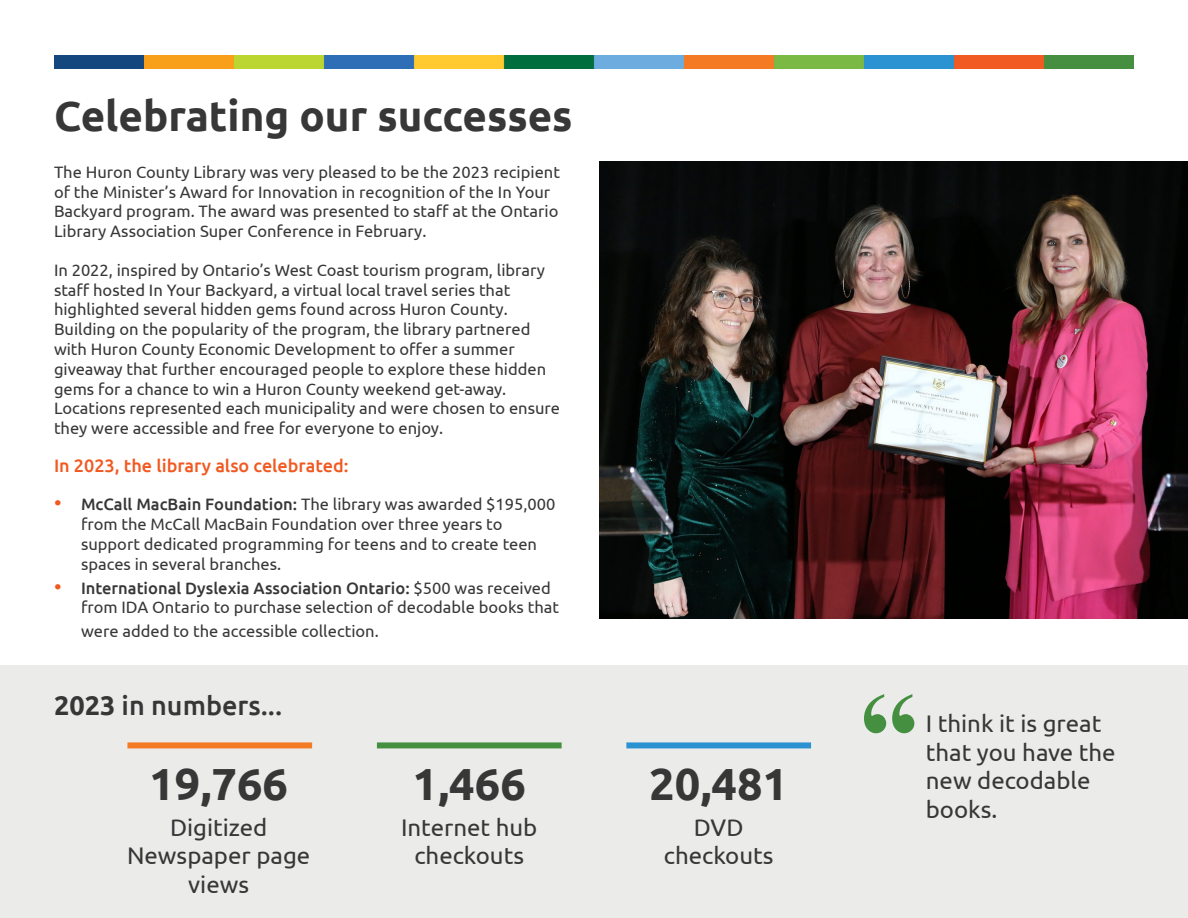
<style>
.page{position:relative;width:1188px;height:918px;background:#fff}
.page>*{position:absolute;margin:0;border:0;box-sizing:border-box;transform-origin:0 0}
.t1{font:700 120px "Times New Roman";color:#458f41}
.t2{font:700 45px "Ubuntu";color:#363736}
.t3{font:700 42px "Ubuntu";color:#363736}
.t4{font:500 27px "Ubuntu";color:#363736}
.t5{font:24px/28.8px "Ubuntu";color:#363736;text-align:center}
.t6{font:500 18px "Ubuntu";color:#f15921}
.t7{font:16.5px/19.8px "Ubuntu";color:#363736}
.s1{font-size:21px;color:#f15921}
.s2{font-weight:500}
.s3{font-weight:700}
</style>
<div class="page">
<div style="left:0;top:666px;width:1188px;height:252px;background:#ebebea"></div>
<div style="left:127px;top:742px;width:185px;height:6px;background:#f47b25"></div>
<div style="left:626px;top:742px;width:185px;height:6px;background:#2a92d0"></div>
<div style="left:377px;top:742px;width:185px;height:6px;background:#458f41"></div>
<img style="left:599px;top:161px;width:589px;height:458px">
<img style="left:54px;top:56px;width:1080px;height:13px">
<p class="t3" style="left:54px;top:91px;width:520px">Celebrating our successes</p>
<p class="t7" style="left:54px;top:162px;width:507px">The Huron County Library was very pleased to be the 2023 recipient of the Minister’s Award for Innovation in recognition of the In Your Backyard program. The award was presented to staff at the Ontario Library Association Super Conference in February.</p>
<p class="t7" style="left:54px;top:259px;width:508px">In 2022, inspired by Ontario’s West Coast tourism program, library staff hosted In Your Backyard, a virtual local travel series that highlighted several hidden gems found across Huron County.<br>Building on the popularity of the program, the library partnered with Huron County Economic Development to offer a summer giveaway that further encouraged people to explore these hidden gems for a chance to win a Huron County weekend get-away.<br>Locations represented each municipality and were chosen to ensure they were accessible and free for everyone to enjoy.</p>
<p class="t6" style="left:54px;top:454px;width:296px">In 2023, the library also celebrated:</p>
<p class="t7" style="left:81px;top:494px;width:476px;text-indent:-27px"><span class="s1">•</span> <span class="s2">McCall MacBain Foundation:</span> The library was awarded $195,000 from the McCall MacBain Foundation over three years to support dedicated programming for teens and to create teen spaces in several branches.</p>
<p class="t7" style="left:81px;top:577px;width:480px;text-indent:-27px"><span class="s1">•</span> <span class="s2">International Dyslexia Association Ontario:</span> $500 was received from IDA Ontario to purchase selection of decodable books that</p>
<p class="t7" style="left:81px;top:621px;width:299px">were added to the accessible collection.</p>
<p class="t4" style="left:54px;top:688px;width:230px"><span class="s3">2023</span> in numbers...</p>
<p class="t2" style="left:149px;top:756px;width:140px">19,766</p>
<p class="t5" style="left:127px;top:812px;width:185px">Digitized<br>Newspaper page views</p>
<p class="t2" style="left:413px;top:756px;width:115px">1,466</p>
<p class="t5" style="left:401px;top:812px;width:138px">Internet hub checkouts</p>
<p class="t2" style="left:649px;top:756px;width:140px">20,481</p>
<p class="t5" style="left:694px;top:812px;width:51px">DVD</p>
<p class="t5" style="left:664px;top:841px;width:111px">checkouts</p>
<p class="t1" style="left:859px;top:649px;width:61px">“</p>
<p class="t5" style="left:926px;top:708px;width:191px;text-align:left">I think it is great that you have the new decodable books.</p>
</div>
